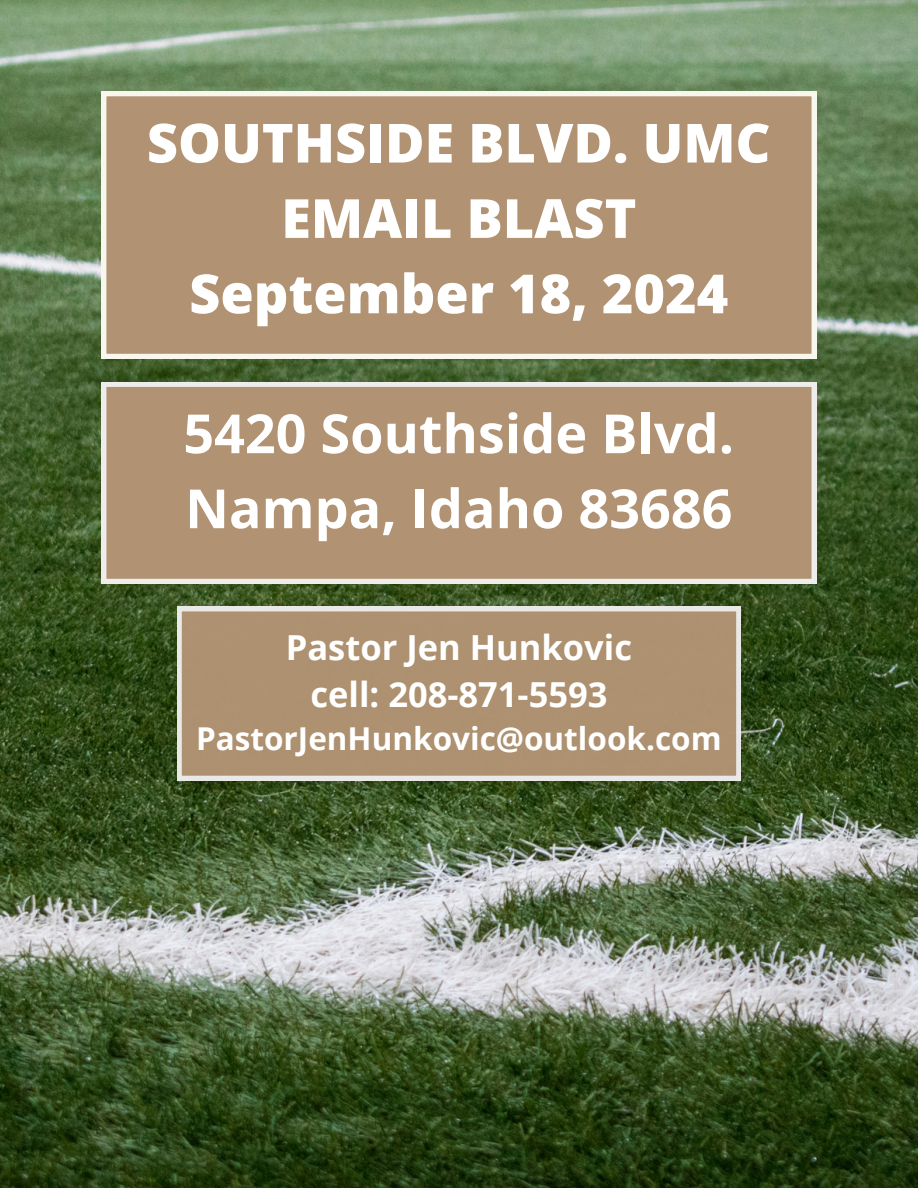
<style>
.page{position:relative;width:918px;height:1188px;background:#fff}
.page>*{position:absolute;margin:0;border:0;box-sizing:border-box;transform-origin:0 0}
.t1{font:800 54px/75.3px "Open Sans";color:#fff;text-align:center}
.t2{font:700 54px/75px "Open Sans";color:#fff}
.t3{font:700 34.5px "Open Sans";color:#fff}
.t4{font:700 31.5px "Open Sans";color:#fff}
</style>
<div class="page">
<img style="left:0;top:0;width:918px;height:1188px">
<div style="left:102px;top:92px;width:714px;height:266px;background:#b19373"></div>
<div style="left:102px;top:382px;width:714px;height:201px;background:#b19373"></div>
<svg style="left:177px;top:607px;width:564px;height:173px"></svg>
<h1 class="t1" style="left:147px;top:104px;width:625px">SOUTHSIDE BLVD. UMC<br>EMAIL BLAST<br>September 18, 2024</h1>
<h1 class="t2" style="left:183px;top:395px;width:552px">5420 Southside Blvd.<br>Nampa, Idaho 83686</h1>
<p class="t3" style="left:286px;top:623px;width:348px">Pastor Jen Hunkovic</p>
<p class="t3" style="left:310px;top:670px;width:298px">cell: 208-871-5593</p>
<p class="t4" style="left:196px;top:716px;width:527px">PastorJenHunkovic@outlook.com</p>
</div>
